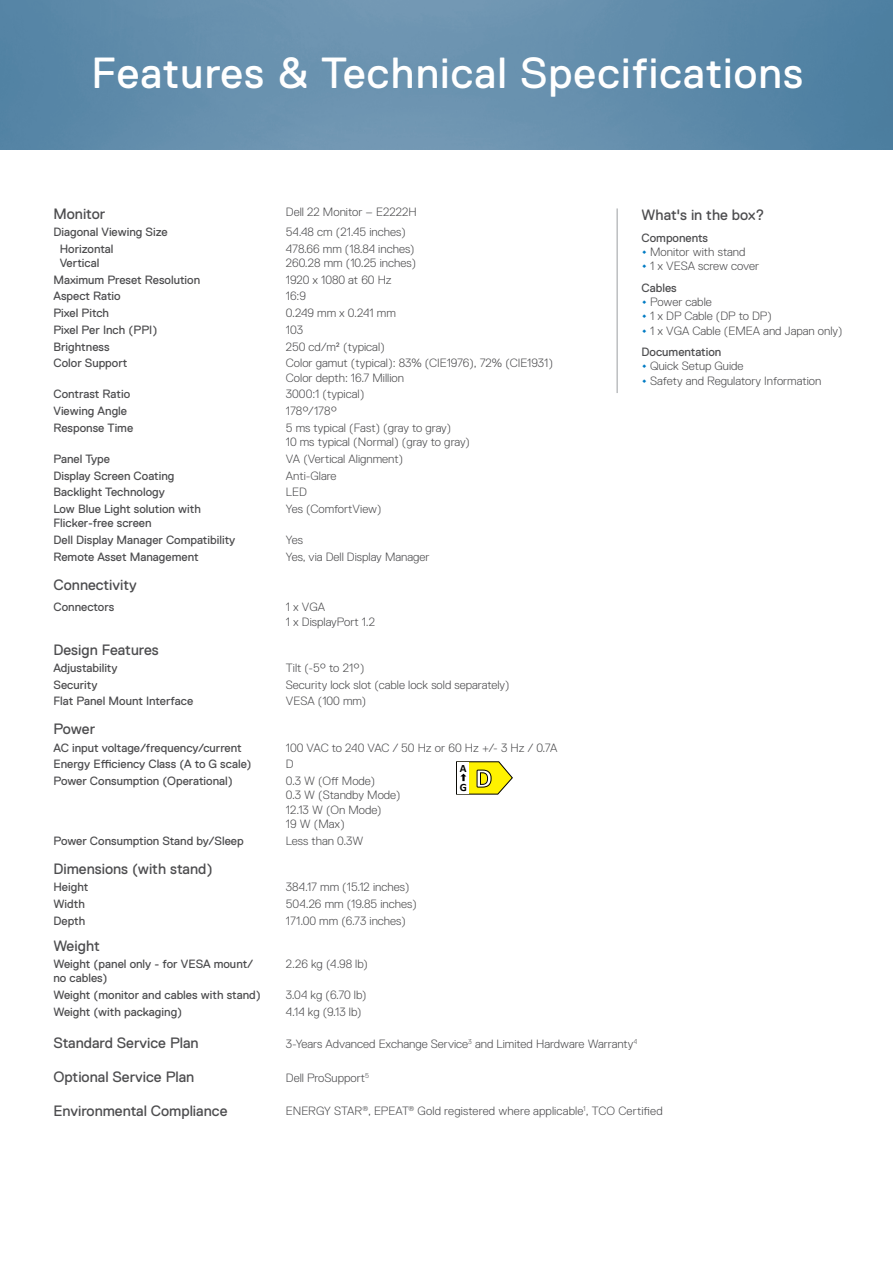
<style>
.page{position:relative;width:893px;height:1263px;background:#fff}
.page>*{position:absolute;margin:0;border:0;box-sizing:border-box;transform-origin:0 0}
.t1{font:43.5px "Dell Replica";letter-spacing:.025em;color:#fff}
.t2{font:700 27px "Calibri";color:#fff}
.t3{font:15px "Dell Replica";color:#4d4d4f}
.Spec_body{font:300 12px "Dell Replica";color:#4d4d4f}
.Spec_body-2{font:12px/14.4px "Dell Replica";color:#4d4d4f}
.What_s_in_the_box{font:12px "Dell Replica";color:#4d4d4f}
.t4{font:700 11.25px/19.5px "Calibri";color:#000}
.s1{font-weight:400;font-size:15px;color:#007bc3}
</style>
<div class="page">
<hr style="left:617px;top:208px;width:1px;height:185px;background:#a7a9ac">
<svg style="left:456px;top:761px;width:57px;height:34px"></svg>
<img style="left:0;top:0;width:893px;height:150px">
<p class="t1" style="left:91px;top:49px;width:713px">Features &amp; Technical Specifications</p>
<p class="t3" style="left:53px;top:205px;width:53px">Monitor</p>
<p class="Spec_body" style="left:286px;top:205px;width:132px">Dell 22 Monitor – E2222H</p>
<p class="Spec_body-2" style="left:53px;top:225px;width:116px">Diagonal Viewing Size</p>
<p class="Spec_body" style="left:286px;top:225px;width:121px">54.48 cm (21.45 inches)</p>
<p class="Spec_body-2" style="left:60px;top:241px;width:55px">Horizontal</p>
<p class="Spec_body-2" style="left:60px;top:256px;width:41px">Vertical</p>
<p class="t3" style="left:641px;top:207px;width:124px">What's in the box?</p>
<p class="What_s_in_the_box" style="left:641px;top:231px;width:68px">Components</p>
<p class="Spec_body" style="left:641px;top:245px;width:106px"><span class="s1">•</span> Monitor with stand</p>
<p class="Spec_body" style="left:641px;top:260px;width:119px"><span class="s1">•</span> 1 x VESA screw cover</p>
<p class="What_s_in_the_box" style="left:641px;top:281px;width:37px">Cables</p>
<p class="Spec_body" style="left:641px;top:295px;width:72px"><span class="s1">•</span> Power cable</p>
<p class="Spec_body" style="left:641px;top:310px;width:132px"><span class="s1">•</span> 1 x DP Cable (DP to DP)</p>
<p class="Spec_body" style="left:641px;top:324px;width:202px"><span class="s1">•</span> 1 x VGA Cable (EMEA and Japan only)</p>
<p class="What_s_in_the_box" style="left:641px;top:345px;width:81px">Documentation</p>
<p class="Spec_body" style="left:641px;top:359px;width:103px"><span class="s1">•</span> Quick Setup Guide</p>
<p class="Spec_body" style="left:641px;top:374px;width:181px"><span class="s1">•</span> Safety and Regulatory Information</p>
<p class="Spec_body" style="left:286px;top:242px;width:130px">478.66 mm (18.84 inches)</p>
<p class="Spec_body" style="left:286px;top:256px;width:132px">260.28 mm (10.25 inches)</p>
<p class="Spec_body-2" style="left:53px;top:272px;width:148px">Maximum Preset Resolution</p>
<p class="Spec_body" style="left:286px;top:273px;width:107px">1920 x 1080 at 60 Hz</p>
<p class="Spec_body-2" style="left:53px;top:289px;width:69px">Aspect Ratio</p>
<p class="Spec_body" style="left:286px;top:290px;width:22px">16:9</p>
<p class="Spec_body-2" style="left:53px;top:306px;width:57px">Pixel Pitch</p>
<p class="Spec_body" style="left:286px;top:306px;width:111px">0.249 mm x 0.241 mm</p>
<p class="Spec_body-2" style="left:53px;top:323px;width:105px">Pixel Per Inch (PPI)</p>
<p class="Spec_body" style="left:286px;top:323px;width:19px">103</p>
<p class="Spec_body-2" style="left:53px;top:339px;width:58px">Brightness</p>
<p class="Spec_body" style="left:286px;top:340px;width:100px">250 cd/m² (typical)</p>
<p class="Spec_body-2" style="left:53px;top:356px;width:75px">Color Support</p>
<p class="Spec_body" style="left:286px;top:356px;width:269px">Color gamut (typical): 83% (CIE1976), 72% (CIE1931)</p>
<p class="Spec_body" style="left:286px;top:371px;width:120px">Color depth: 16.7 Million</p>
<p class="Spec_body-2" style="left:53px;top:387px;width:78px">Contrast Ratio</p>
<p class="Spec_body" style="left:286px;top:388px;width:80px">3000:1 (typical)</p>
<p class="Spec_body-2" style="left:53px;top:404px;width:75px">Viewing Angle</p>
<p class="Spec_body" style="left:286px;top:404px;width:53px">178°/178°</p>
<p class="Spec_body-2" style="left:53px;top:420px;width:81px">Response Time</p>
<p class="Spec_body" style="left:286px;top:421px;width:167px">5 ms typical (Fast) (gray to gray)</p>
<p class="Spec_body" style="left:286px;top:435px;width:185px">10 ms typical (Normal) (gray to gray)</p>
<p class="Spec_body-2" style="left:53px;top:452px;width:58px">Panel Type</p>
<p class="Spec_body" style="left:286px;top:452px;width:119px">VA (Vertical Alignment)</p>
<p class="Spec_body-2" style="left:53px;top:468px;width:123px">Display Screen Coating</p>
<p class="Spec_body" style="left:286px;top:469px;width:52px">Anti-Glare</p>
<p class="Spec_body-2" style="left:53px;top:485px;width:113px">Backlight Technology</p>
<p class="Spec_body" style="left:286px;top:485px;width:22px">LED</p>
<p class="Spec_body-2" style="left:53px;top:502px;width:149px">Low Blue Light solution with<br>Flicker-free screen</p>
<p class="Spec_body" style="left:286px;top:502px;width:97px">Yes (ComfortView)</p>
<p class="Spec_body-2" style="left:53px;top:533px;width:183px">Dell Display Manager Compatibility</p>
<p class="Spec_body" style="left:286px;top:533px;width:19px">Yes</p>
<p class="Spec_body-2" style="left:53px;top:549px;width:147px">Remote Asset Management</p>
<p class="Spec_body" style="left:286px;top:550px;width:145px">Yes, via Dell Display Manager</p>
<p class="t3" style="left:53px;top:576px;width:85px">Connectivity</p>
<p class="Spec_body-2" style="left:53px;top:600px;width:62px">Connectors</p>
<p class="Spec_body" style="left:286px;top:600px;width:41px">1 x VGA</p>
<p class="Spec_body" style="left:286px;top:615px;width:91px">1 x DisplayPort 1.2</p>
<p class="t3" style="left:53px;top:641px;width:107px">Design Features</p>
<p class="Spec_body-2" style="left:53px;top:661px;width:66px">Adjustability</p>
<p class="Spec_body" style="left:286px;top:661px;width:80px">Tilt (-5° to 21°)</p>
<p class="Spec_body-2" style="left:53px;top:677px;width:46px">Security</p>
<p class="Spec_body" style="left:286px;top:678px;width:225px">Security lock slot (cable lock sold separately)</p>
<p class="Spec_body-2" style="left:53px;top:694px;width:141px">Flat Panel Mount Interface</p>
<p class="Spec_body" style="left:286px;top:694px;width:82px">VESA (100 mm)</p>
<p class="t3" style="left:53px;top:721px;width:43px">Power</p>
<p class="Spec_body-2" style="left:53px;top:740px;width:190px">AC input voltage/frequency/current</p>
<p class="Spec_body" style="left:286px;top:741px;width:273px">100 VAC to 240 VAC / 50 Hz or 60 Hz +/- 3 Hz / 0.7A</p>
<p class="Spec_body-2" style="left:53px;top:757px;width:199px">Energy Efficiency Class (A to G scale)</p>
<p class="Spec_body" style="left:286px;top:757px;width:9px">D</p>
<p class="Spec_body-2" style="left:53px;top:774px;width:181px">Power Consumption (Operational)</p>
<p class="Spec_body" style="left:286px;top:774px;width:91px">0.3 W (Off Mode)</p>
<p class="Spec_body" style="left:286px;top:788px;width:116px">0.3 W (Standby Mode)</p>
<p class="Spec_body" style="left:286px;top:803px;width:97px">12.13 W (On Mode)</p>
<p class="Spec_body" style="left:286px;top:817px;width:60px">19 W (Max)</p>
<p class="Spec_body-2" style="left:53px;top:833px;width:192px">Power Consumption Stand by/Sleep</p>
<p class="Spec_body" style="left:286px;top:834px;width:79px">Less than 0.3W</p>
<p class="t3" style="left:53px;top:860px;width:161px">Dimensions (with stand)</p>
<p class="Spec_body-2" style="left:53px;top:880px;width:37px">Height</p>
<p class="Spec_body" style="left:286px;top:880px;width:125px">384.17 mm (15.12 inches)</p>
<p class="Spec_body-2" style="left:53px;top:896px;width:33px">Width</p>
<p class="Spec_body" style="left:286px;top:897px;width:132px">504.26 mm (19.85 inches)</p>
<p class="Spec_body-2" style="left:53px;top:913px;width:33px">Depth</p>
<p class="Spec_body" style="left:286px;top:914px;width:121px">171.00 mm (6.73 inches)</p>
<p class="t3" style="left:53px;top:937px;width:48px">Weight</p>
<p class="Spec_body-2" style="left:53px;top:957px;width:201px">Weight (panel only - for VESA mount/ no cables)</p>
<p class="Spec_body" style="left:286px;top:957px;width:84px">2.26 kg (4.98 lb)</p>
<p class="Spec_body-2" style="left:53px;top:988px;width:209px">Weight (monitor and cables with stand)</p>
<p class="Spec_body" style="left:286px;top:988px;width:82px">3.04 kg (6.70 lb)</p>
<p class="Spec_body-2" style="left:53px;top:1004px;width:130px">Weight (with packaging)</p>
<p class="Spec_body" style="left:286px;top:1005px;width:77px">4.14 kg (9.13 lb)</p>
<p class="t3" style="left:53px;top:1035px;width:147px">Standard Service Plan</p>
<p class="Spec_body" style="left:286px;top:1037px;width:353px">3-Years Advanced Exchange Service<sup>3</sup> and Limited Hardware Warranty<sup>4</sup></p>
<p class="t3" style="left:53px;top:1068px;width:142px">Optional Service Plan</p>
<p class="Spec_body" style="left:286px;top:1071px;width:85px">Dell ProSupport<sup>5</sup></p>
<p class="t3" style="left:53px;top:1102px;width:175px">Environmental Compliance</p>
<p class="Spec_body" style="left:286px;top:1104px;width:378px">ENERGY STAR<sup>®</sup>, EPEAT<sup>®</sup> Gold registered where applicable<sup>1</sup>, TCO Certified</p>
<p class="t4" style="left:460px;top:758px;width:9px">A<br>G</p>
<p class="t2" style="left:475px;top:759px;width:18px">D</p>
</div>
